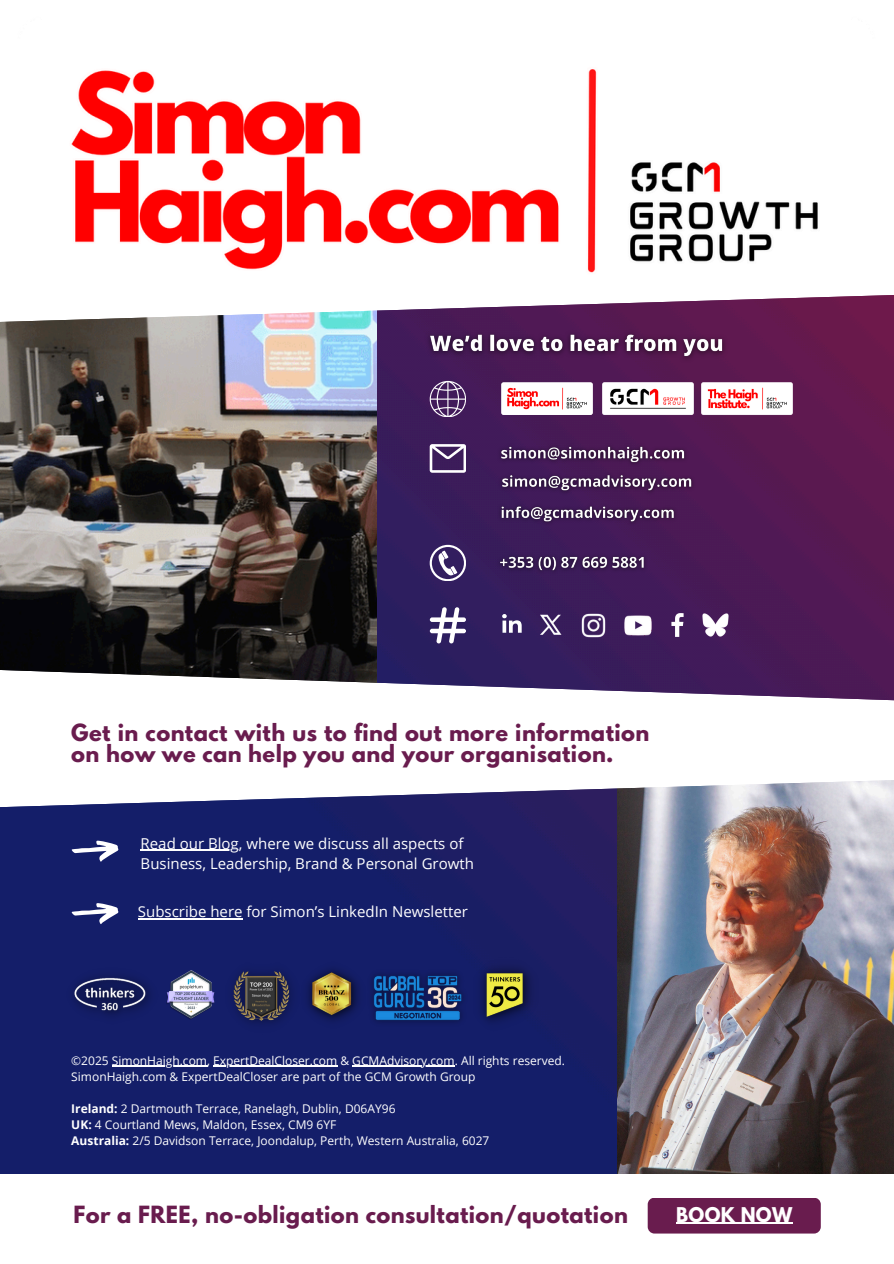
<style>
.page{position:relative;width:894px;height:1264px;background:#fff}
.page>*{position:absolute;margin:0;border:0;box-sizing:border-box;transform-origin:0 0}
.t1{font:700 21px/20.2px "League Spartan";letter-spacing:.02em;color:#691c4e}
.t2{font:700 18px "League Spartan";letter-spacing:.02em;color:#fff}
.t3{font:15px/20.2px "Open Sans";color:#fff}
.t4{font:12px/16px "Open Sans";color:#fff}
.s1{font-weight:700}
</style>
<div class="page">
<img style="left:616px;top:808px;width:277px;height:366px">
<img style="left:0;top:808px;width:616px;height:366px">
<img style="left:376px;top:323px;width:517px;height:346px">
<img style="left:536px;top:611px;width:28px;height:28px">
<img style="left:0;top:323px;width:376px;height:346px">
<svg style="left:429px;top:381px;width:36px;height:36px"></svg>
<img style="left:499px;top:381px;width:95px;height:36px">
<img style="left:699px;top:381px;width:95px;height:36px">
<img style="left:600px;top:381px;width:95px;height:36px">
<svg style="left:429px;top:444px;width:36px;height:28px"></svg>
<svg style="left:429px;top:545px;width:36px;height:36px"></svg>
<img style="left:622px;top:609px;width:31px;height:32px">
<img style="left:666px;top:613px;width:22px;height:23px">
<img style="left:577px;top:609px;width:32px;height:32px">
<svg style="left:429px;top:607px;width:36px;height:36px"></svg>
<img style="left:465px;top:952px;width:80px;height:85px">
<img style="left:223px;top:960px;width:70px;height:74px">
<img style="left:293px;top:951px;width:79px;height:86px">
<img style="left:50px;top:958px;width:122px;height:73px">
<img style="left:165px;top:970px;width:50px;height:49px">
<svg style="left:71px;top:902px;width:47px;height:22px"></svg>
<svg style="left:71px;top:840px;width:47px;height:21px"></svg>
<svg style="left:0;top:295px;width:893px;height:28px"></svg>
<img style="left:71px;top:69px;width:747px;height:204px">
<svg style="left:0;top:669px;width:893px;height:32px"></svg>
<svg style="left:0;top:780px;width:893px;height:28px"></svg>
<div style="left:647px;top:1197px;width:173px;height:36px;background:#691c4e;border-radius:7px"></div>
<hr style="left:676px;top:1222px;width:116px;height:1px;background:#fff">
<img style="left:501px;top:612px;width:22px;height:23px">
<img style="left:354px;top:966px;width:127px;height:63px">
<img style="left:702px;top:613px;width:26px;height:23px">
<img style="left:494px;top:438px;width:199px;height:29px">
<img style="left:494px;top:467px;width:206px;height:33px">
<img style="left:493px;top:498px;width:189px;height:33px">
<img style="left:492px;top:549px;width:160px;height:30px">
<img style="left:420px;top:324px;width:313px;height:43px">
<hr style="left:141px;top:849px;width:98px;height:2px;background:#fff">
<hr style="left:138px;top:918px;width:104px;height:1px;background:#fff">
<hr style="left:112px;top:1065px;width:95px;height:1px;background:#fff">
<hr style="left:213px;top:1065px;width:124px;height:1px;background:#fff">
<hr style="left:352px;top:1065px;width:102px;height:1px;background:#fff">
<p class="t1" style="left:71px;top:725px;width:579px">Get in contact with us to find out more information on how we can help you and your organisation.</p>
<p class="t3" style="left:141px;top:832px;width:335px">Read our Blog, where we discuss all aspects of<br>Business, Leadership, Brand &amp; Personal Growth</p>
<p class="t3" style="left:138px;top:901px;width:331px">Subscribe here for Simon’s LinkedIn Newsletter</p>
<p class="t4" style="left:71px;top:1051px;width:495px">©2025 SimonHaigh.com, ExpertDealCloser.com &amp; GCMAdvisory.com. All rights reserved.</p>
<p class="t4" style="left:71px;top:1067px;width:405px">SimonHaigh.com &amp; ExpertDealCloser are part of the GCM Growth Group</p>
<p class="t4" style="left:71px;top:1099px;width:325px"><span class="s1">Ireland:</span> 2 Dartmouth Terrace, Ranelagh, Dublin, D06AY96<br><span class="s1">UK:</span> 4 Courtland Mews, Maldon, Essex, CM9 6YF</p>
<p class="t4" style="left:71px;top:1131px;width:419px"><span class="s1">Australia:</span> 2/5 Davidson Terrace, Joondalup, Perth, Western Australia, 6027</p>
<p class="t1" style="left:74px;top:1206px;width:555px">For a FREE, no-obligation consultation/quotation</p>
<p class="t2" style="left:676px;top:1205px;width:117px">BOOK NOW</p>
</div>
